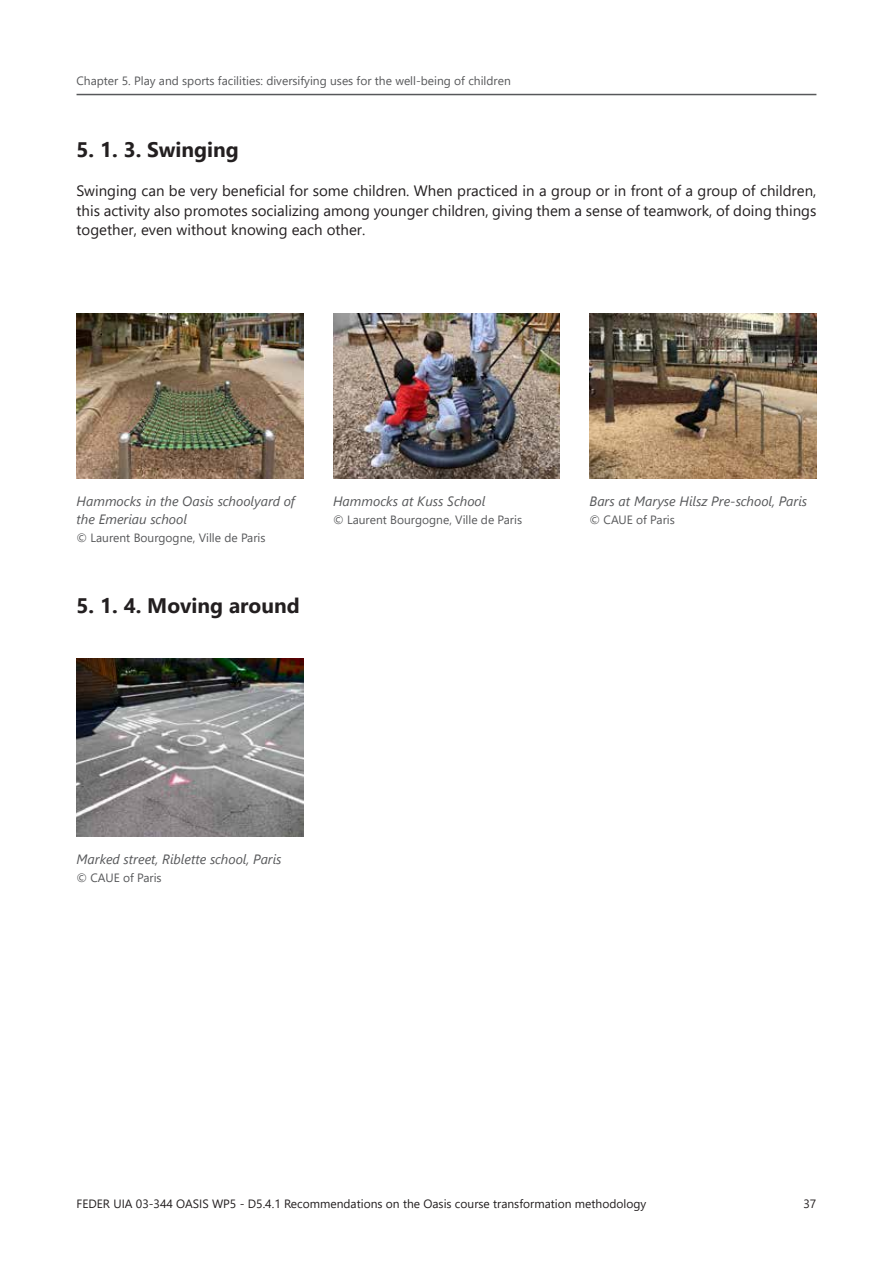
<style>
.page{position:relative;width:893px;height:1263px;background:#fff}
.page>*{position:absolute;margin:0;border:0;box-sizing:border-box;transform-origin:0 0}
.t1{font:700 21px "Segoe UI";color:#231f20}
.t2{font:15px/19.5px "Segoe UI";color:#231f20;text-align:justify}
.légende{font:italic 13.5px/18px "Segoe UI";color:#57585a}
.légende-2{font:12px "Segoe UI";color:#57585a}
.t3{font:12px "Segoe UI";color:#231f20}
</style>
<div class="page">
<hr style="left:77px;top:94px;width:739px;height:1px;background:#57585a">
<img style="left:333px;top:313px;width:227px;height:165px">
<img style="left:77px;top:313px;width:226px;height:165px">
<img style="left:590px;top:313px;width:226px;height:165px">
<img style="left:77px;top:658px;width:226px;height:178px">
<p class="légende-2" style="left:77px;top:70px;width:436px">Chapter 5. Play and sports facilities: diversifying uses for the well-being of children</p>
<p class="t1" style="left:77px;top:130px;width:164px">5. 1. 3. Swinging</p>
<p class="t2" style="left:77px;top:180px;width:741px">Swinging can be very beneficial for some children. When practiced in a group or in front of a group of children, this activity also promotes socializing among younger children, giving them a sense of teamwork, of doing things together, even without knowing each other.</p>
<p class="légende" style="left:77px;top:490px;width:220px">Hammocks in the Oasis schoolyard of the Emeriau school</p>
<p class="légende-2" style="left:77px;top:526px;width:191px">© Laurent Bourgogne, Ville de Paris</p>
<p class="t1" style="left:77px;top:585px;width:225px">5. 1. 4. Moving around</p>
<p class="légende" style="left:333px;top:490px;width:154px">Hammocks at Kuss School</p>
<p class="légende-2" style="left:333px;top:508px;width:191px">© Laurent Bourgogne, Ville de Paris</p>
<p class="légende" style="left:590px;top:490px;width:219px">Bars at Maryse Hilsz Pre-school, Paris</p>
<p class="légende-2" style="left:590px;top:508px;width:87px">© CAUE of Paris</p>
<p class="légende" style="left:77px;top:847px;width:207px">Marked street, Riblette school, Paris</p>
<p class="légende-2" style="left:77px;top:866px;width:87px">© CAUE of Paris</p>
<p class="t3" style="left:77px;top:1192px;width:571px">FEDER UIA 03-344 OASIS WP5 - D5.4.1 Recommendations on the Oasis course transformation methodology</p>
<p class="t3" style="left:803px;top:1192px;width:14px">37</p>
</div>
